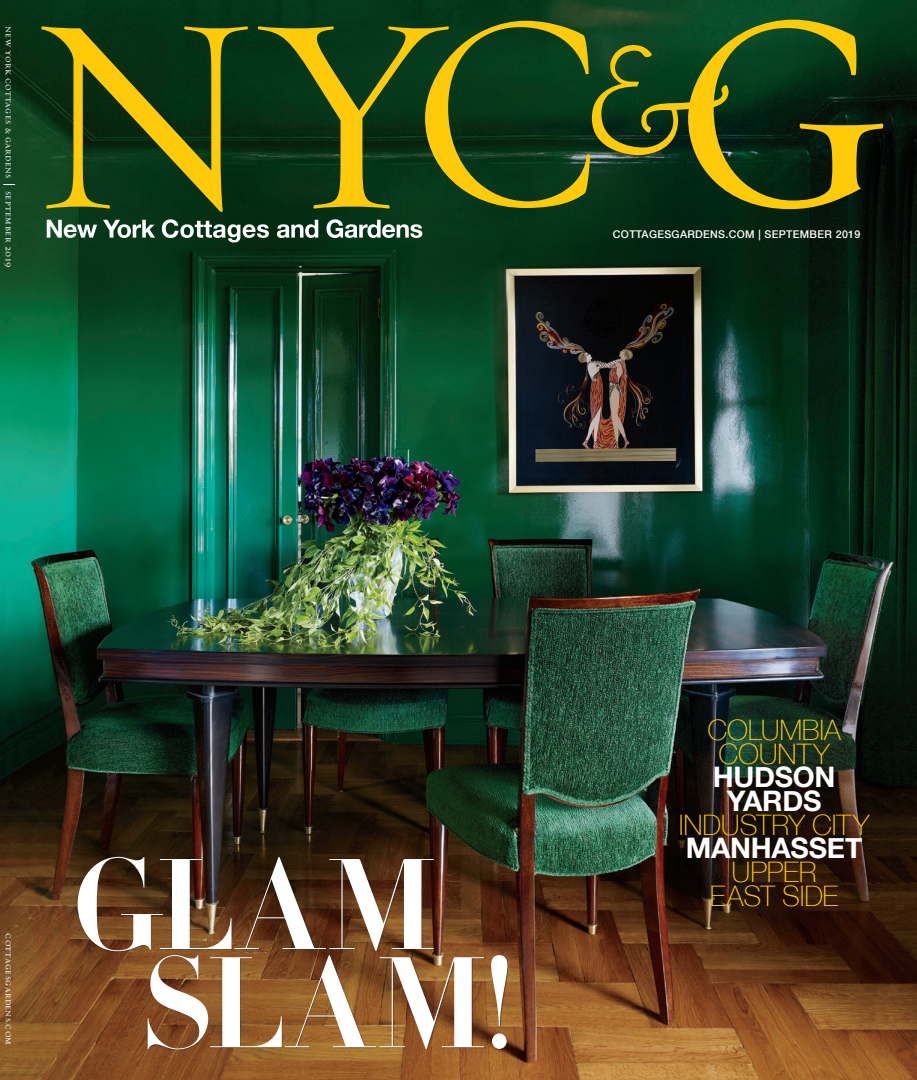
<style>
.page{position:relative;width:917px;height:1080px;background:#fff}
.page>*{position:absolute;margin:0;border:0;box-sizing:border-box;transform-origin:0 0}
.t1{font:700 127px/98.2px "HTF Didot B42";letter-spacing:.025em;color:#fff;text-align:center}
.t2{font:100 28.25px/23.6px "Helvetica Neue";letter-spacing:-.01em;color:#feca0a;text-align:center}
.t3{font:700 28.25px/23.6px "Helvetica Neue";letter-spacing:-.01em;color:#fff;text-align:center}
.t4{font:500 10.62px "Helvetica Neue";letter-spacing:.03em;color:#fff}
.t5{font:10px "Requiem Text HTF Small Caps";letter-spacing:.04em;color:#fff}
.s1{font-size:8.75px}
</style>
<div class="page">
<img style="left:0;top:0;width:917px;height:1080px">
<svg style="left:3px;top:184px;width:12px;height:1px"></svg>
<svg style="left:47px;top:220px;width:50px;height:18px"></svg>
<svg style="left:103px;top:219px;width:166px;height:23px"></svg>
<svg style="left:277px;top:220px;width:41px;height:18px"></svg>
<svg style="left:41px;top:26px;width:207px;height:186px;background:#3c5313"></svg>
<svg style="left:257px;top:20px;width:627px;height:189px;background:#344e16"></svg>
<svg style="left:326px;top:219px;width:96px;height:19px"></svg>
<div style="left:78px;top:857px;width:430px;height:193px;background:#231f20;opacity:.55"></div>
<p class="t5" style="left:15px;top:26px;width:154px;rotate:90deg">new york cottages <span class="s1">&amp;</span> gardens</p>
<p class="t5" style="left:15px;top:191px;width:79px;rotate:90deg">september 2019</p>
<p class="t4" style="left:613px;top:226px;width:249px">COTTAGESGARDENS.COM | SEPTEMBER 2019</p>
<p class="t5" style="left:15px;top:933px;width:113px;rotate:90deg">cottagesgardens.com</p>
<p class="t1" style="left:71px;top:852px;width:444px">GLAM<br>SLAM!</p>
<h1 class="t2" style="left:707px;top:717px;width:135px">COLUMBIA<br>COUNTY</h1>
<p class="t3" style="left:713px;top:764px;width:124px">HUDSON<br>YARDS</p>
<h1 class="t2" style="left:679px;top:812px;width:192px">INDUSTRY CITY</h1>
<h1 class="t3" style="left:686px;top:835px;width:178px">MANHASSET</h1>
<h1 class="t2" style="left:710px;top:859px;width:130px">UPPER<br>EAST SIDE</h1>
</div>
